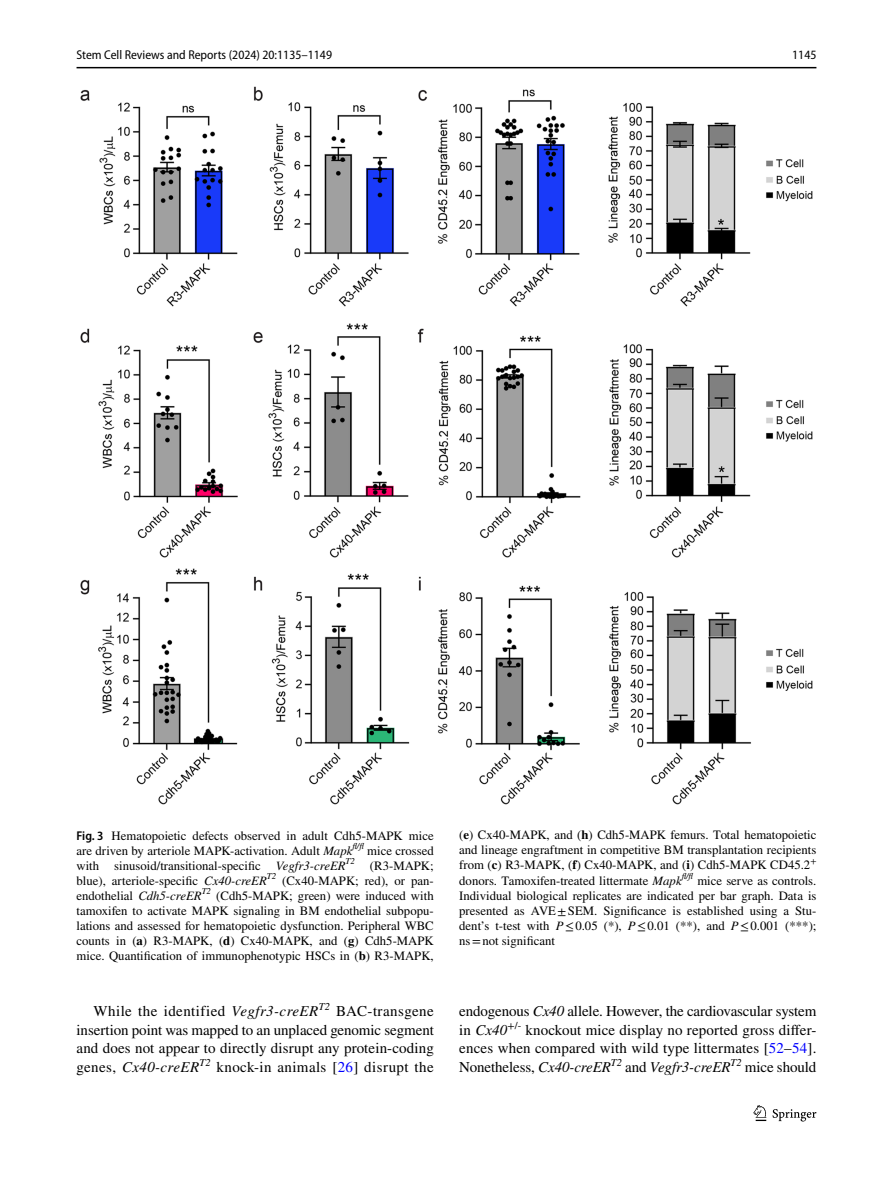
<style>
.page{position:relative;width:893px;height:1187px;background:#fff}
.page>*{position:absolute;margin:0;border:0;box-sizing:border-box;transform-origin:0 0}
.t1{font:15px/18.8px "STIX";letter-spacing:.01em;color:#000;text-align:justify}
.t2{font:12.75px/15px "STIX";color:#000;text-align:justify}
.t3{font:semi-condensed 12.75px "Myriad Pro";color:#000}
.s1{font-family:"Myriad Pro";font-weight:600;font-stretch:semi-condensed}
.s2{font-style:italic}
.s3{font-weight:700}
.s4{color:#00f}
</style>
<div class="page">
<hr style="left:77px;top:67px;width:739px;height:1px;background:#000">
<svg style="left:753px;top:1105px;width:13px;height:15px"></svg>
<svg style="left:773px;top:1109px;width:43px;height:12px"></svg>
<img style="left:81px;top:87px;width:731px;height:717px">
<p class="t3" style="left:77px;top:48px;width:257px">Stem Cell Reviews and Reports (2024) 20:1135–1149</p>
<p class="t3" style="left:792px;top:48px;width:26px">1145</p>
<p class="t2" style="left:77px;top:828px;width:359px"><span class="s1">Fig. 3</span> Hematopoietic defects observed in adult Cdh5-MAPK mice are driven by arteriole MAPK-activation. Adult <span class="s2">Mapk</span><sup>fl/fl</sup> mice crossed with sinusoid/transitional-specific <span class="s2">Vegfr3-creER</span><sup>T2</sup> (R3-MAPK; blue), arteriole-specific <span class="s2">Cx40-creER</span><sup>T2</sup> (Cx40-MAPK; red), or pan&shy;endothelial <span class="s2">Cdh5-creER</span><sup>T2</sup> (Cdh5-MAPK; green) were induced with tamoxifen to activate MAPK signaling in BM endothelial subpopu&shy;lations and assessed for hematopoietic dysfunction. Peripheral WBC counts in (<span class="s3">a</span>) R3-MAPK, (<span class="s3">d</span>) Cx40-MAPK, and (<span class="s3">g</span>) Cdh5-MAPK mice. Quantification of immunophenotypic HSCs in (<span class="s3">b</span>) R3-MAPK,</p>
<p class="t2" style="left:459px;top:828px;width:359px">(<span class="s3">e</span>) Cx40-MAPK, and (<span class="s3">h</span>) Cdh5-MAPK femurs. Total hematopoietic and lineage engraftment in competitive BM transplantation recipients from (<span class="s3">c</span>) R3-MAPK, (<span class="s3">f</span>) Cx40-MAPK, and (<span class="s3">i</span>) Cdh5-MAPK CD45.2<sup>+ </sup>donors. Tamoxifen-treated littermate <span class="s2">Mapk</span><sup>fl/fl</sup> mice serve as controls.<br>Individual biological replicates are indicated per bar graph. Data is presented as AVE±SEM. Significance is established using a Stu&shy;dent’s t-test with <span class="s2">P</span>≤0.05 (*), <span class="s2">P</span>≤0.01 (**), and <span class="s2">P</span>≤0.001 (***); ns=not significant</p>
<p class="t1" style="left:77px;top:1002px;width:359px;text-indent:17px">While the identified <span class="s2">Vegfr3-creER</span><sup>T2</sup> BAC-transgene insertion point was mapped to an unplaced genomic segment and does not appear to directly disrupt any protein-coding genes, <span class="s2">Cx40-creER</span><sup>T2</sup> knock-in animals [<span class="s4">26</span>] disrupt the</p>
<p class="t1" style="left:459px;top:1002px;width:359px">endogenous <span class="s2">Cx40</span> allele. However, the cardiovascular system in <span class="s2">Cx40</span><sup>+/-</sup> knockout mice display no reported gross differ&shy;ences when compared with wild type littermates [<span class="s4">52</span>–<span class="s4">54</span>].<br>Nonetheless, <span class="s2">Cx40-creER</span><sup>T2</sup> and <span class="s2">Vegfr3-creER</span><sup>T2</sup> mice should</p>
</div>
